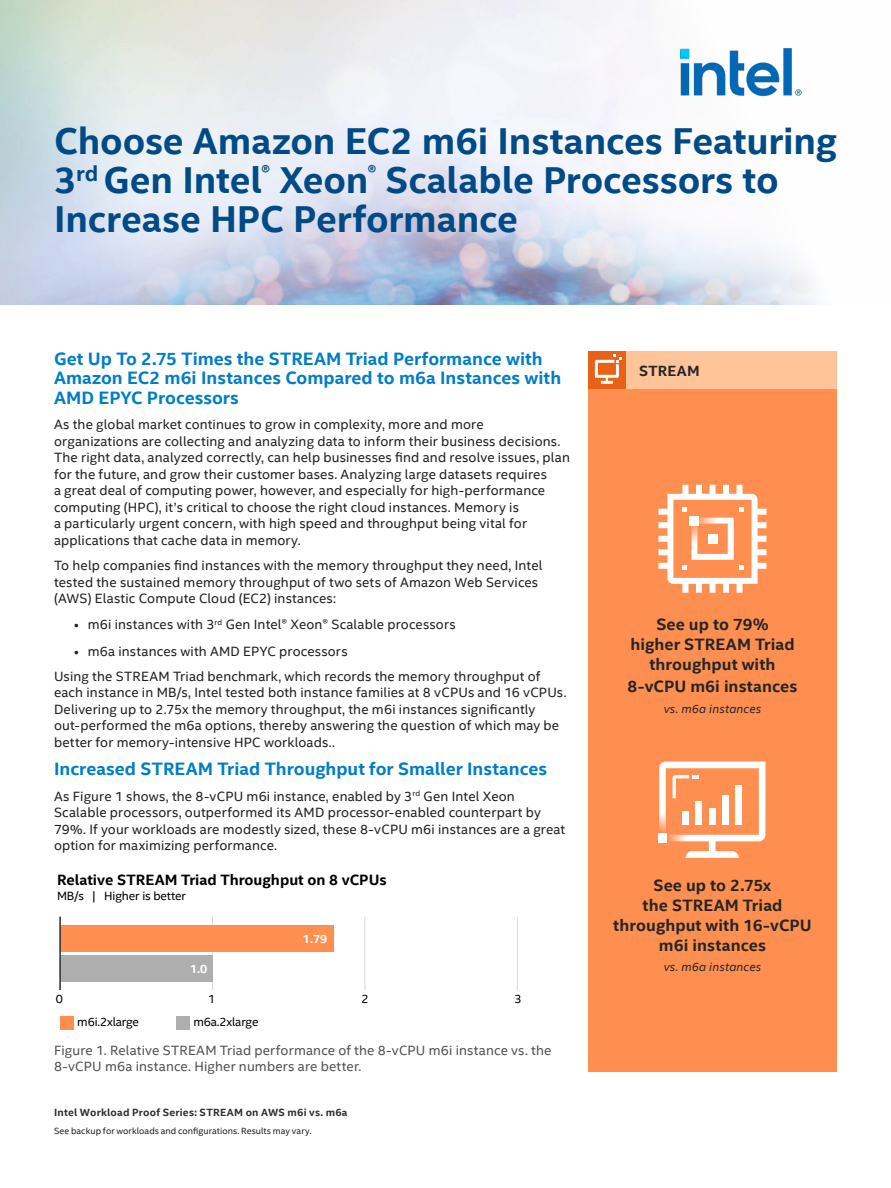
<style>
.page{position:relative;width:891px;height:1188px;background:#fff}
.page>*{position:absolute;margin:0;border:0;box-sizing:border-box;transform-origin:0 0}
.Main_Title{font:700 37.5px/39px "Intel Clear";letter-spacing:-.005em;color:#004a86}
.CopyHeaderBlue{font:700 18px/19.5px "Intel Clear";color:#007ec5}
.Claim{font:700 16.5px/19.8px "Intel Clear";letter-spacing:.005em;color:#262626;text-align:center}
.t1{font:700 15px "Intel Clear";color:#000}
.CopyHeaderBlue-2{font:700 14.85px "Intel Clear";letter-spacing:.015em;color:#262626}
.MainCopy___Caption{font:13.5px/16.5px "Intel Clear";letter-spacing:.01em;color:#231f20}
.t2{font:13.5px/16.5px "Intel Clear";letter-spacing:.015em;color:#525252}
.t3{font:12px "Intel Clear";letter-spacing:-.01em;color:#000}
.Claim_small{font:italic 12px "Intel Clear";letter-spacing:.015em;color:#262626}
.t4{font:700 12px "Intel Clear";color:#fff}
.Document_Header{font:700 10.5px "Intel Clear";letter-spacing:.02em;color:#2d2f2e}
.Lgl_-_Footnotes_and{font:9px "Intel Clear";letter-spacing:.005em;color:#231f20}
</style>
<div class="page">
<img style="left:0;top:0;width:817px;height:305px">
<div style="left:588px;top:389px;width:249px;height:682px;background:#ff8f51"></div>
<svg style="left:659px;top:762px;width:106px;height:96px"></svg>
<div style="left:626px;top:352px;width:211px;height:37px;background:#ffc599"></div>
<div style="left:588px;top:352px;width:38px;height:37px;background:#e96115"></div>
<hr style="left:365px;top:917px;width:1px;height:73px;background:#d9d9d9">
<hr style="left:212px;top:917px;width:1px;height:73px;background:#d9d9d9">
<hr style="left:517px;top:917px;width:1px;height:73px;background:#d9d9d9">
<div style="left:60px;top:925px;width:274px;height:27px;background:#ff8f51"></div>
<div style="left:60px;top:955px;width:153px;height:27px;background:#aeaeae"></div>
<div style="left:60px;top:1016px;width:14px;height:14px;background:#ff8f51"></div>
<div style="left:176px;top:1016px;width:14px;height:14px;background:#aeaeae"></div>
<hr style="left:59px;top:917px;width:2px;height:73px;background:#2e2f2f">
<svg style="left:659px;top:485px;width:108px;height:108px"></svg>
<div style="left:690px;top:517px;width:9px;height:9px;background:#fff"></div>
<svg style="left:595px;top:354px;width:27px;height:30px"></svg>
<img style="left:680px;top:48px;width:122px;height:49px">
<p class="Main_Title" style="left:54px;top:122px;width:784px">Choose Amazon EC2 m6i Instances Featuring<br>3<sup>rd</sup> Gen Intel<sup>®</sup> Xeon<sup>®</sup> Scalable Processors to<br>Increase HPC Performance</p>
<p class="CopyHeaderBlue" style="left:54px;top:349px;width:509px">Get Up To 2.75 Times the STREAM Triad Performance with<br>Amazon EC2 m6i Instances Compared to m6a Instances with<br>AMD EPYC Processors</p>
<p class="MainCopy___Caption" style="left:54px;top:417px;width:517px">As the global market continues to grow in complexity, more and more organizations are collecting and analyzing data to inform their business decisions.<br>The right data, analyzed correctly, can help businesses find and resolve issues, plan for the future, and grow their customer bases. Analyzing large datasets requires<br>a great deal of computing power, however, and especially for high-performance computing (HPC), it’s critical to choose the right cloud instances. Memory is<br>a particularly urgent concern, with high speed and throughput being vital for applications that cache data in memory.</p>
<p class="MainCopy___Caption" style="left:54px;top:557px;width:490px">To help companies find instances with the memory throughput they need, Intel tested the sustained memory throughput of two sets of Amazon Web Services (AWS) Elastic Compute Cloud (EC2) instances:</p>
<p class="MainCopy___Caption" style="left:74px;top:617px;width:383px">• m6i instances with 3<sup>rd</sup> Gen Intel® Xeon® Scalable processors</p>
<p class="MainCopy___Caption" style="left:74px;top:643px;width:275px">• m6a instances with AMD EPYC processors</p>
<p class="MainCopy___Caption" style="left:54px;top:668px;width:514px">Using the STREAM Triad benchmark, which records the memory throughput of each instance in MB/s, Intel tested both instance families at 8 vCPUs and 16 vCPUs.<br>Delivering up to 2.75x the memory throughput, the m6i instances significantly out-performed the m6a options, thereby answering the question of which may be better for memory-intensive HPC workloads..</p>
<p class="CopyHeaderBlue" style="left:54px;top:759px;width:495px">Increased STREAM Triad Throughput for Smaller Instances</p>
<p class="MainCopy___Caption" style="left:54px;top:788px;width:513px">As Figure 1 shows, the 8-vCPU m6i instance, enabled by 3<sup>rd</sup> Gen Intel Xeon Scalable processors, outperformed its AMD processor-enabled counterpart by 79%. If your workloads are modestly sized, these 8-vCPU m6i instances are a great option for maximizing performance.</p>
<p class="t1" style="left:57px;top:870px;width:331px">Relative STREAM Triad Throughput on 8 vCPUs</p>
<p class="t3" style="left:57px;top:889px;width:130px">MB/s | Higher is better</p>
<p class="t4" style="left:190px;top:961px;width:19px">1.0</p>
<p class="t4" style="left:303px;top:931px;width:26px">1.79</p>
<p class="t3" style="left:56px;top:992px;width:9px">0</p>
<p class="t3" style="left:208px;top:992px;width:9px">1</p>
<p class="t3" style="left:362px;top:992px;width:9px">2</p>
<p class="t3" style="left:77px;top:1015px;width:63px">m6i.2xlarge</p>
<p class="t3" style="left:193px;top:1015px;width:67px">m6a.2xlarge</p>
<p class="t3" style="left:515px;top:992px;width:9px">3</p>
<p class="t2" style="left:54px;top:1042px;width:499px">Figure 1. Relative STREAM Triad performance of the 8-vCPU m6i instance vs. the<br>8-vCPU m6a instance. Higher numbers are better.</p>
<p class="Document_Header" style="left:54px;top:1106px;width:295px">Intel Workload Proof Series: STREAM on AWS m6i vs. m6a</p>
<p class="Lgl_-_Footnotes_and" style="left:54px;top:1125px;width:259px">See backup for workloads and configurations. Results may vary.</p>
<p class="CopyHeaderBlue-2" style="left:639px;top:362px;width:62px">STREAM</p>
<p class="Claim" style="left:630px;top:615px;width:166px">See up to 79% higher STREAM Triad throughput with</p>
<p class="Claim" style="left:628px;top:677px;width:171px">8-vCPU m6i instances</p>
<p class="Claim_small" style="left:664px;top:701px;width:99px">vs. m6a instances</p>
<p class="Claim" style="left:613px;top:876px;width:200px">See up to 2.75x<br>the STREAM Triad throughput with 16-vCPU m6i instances</p>
<p class="Claim_small" style="left:664px;top:960px;width:99px">vs. m6a instances</p>
</div>
